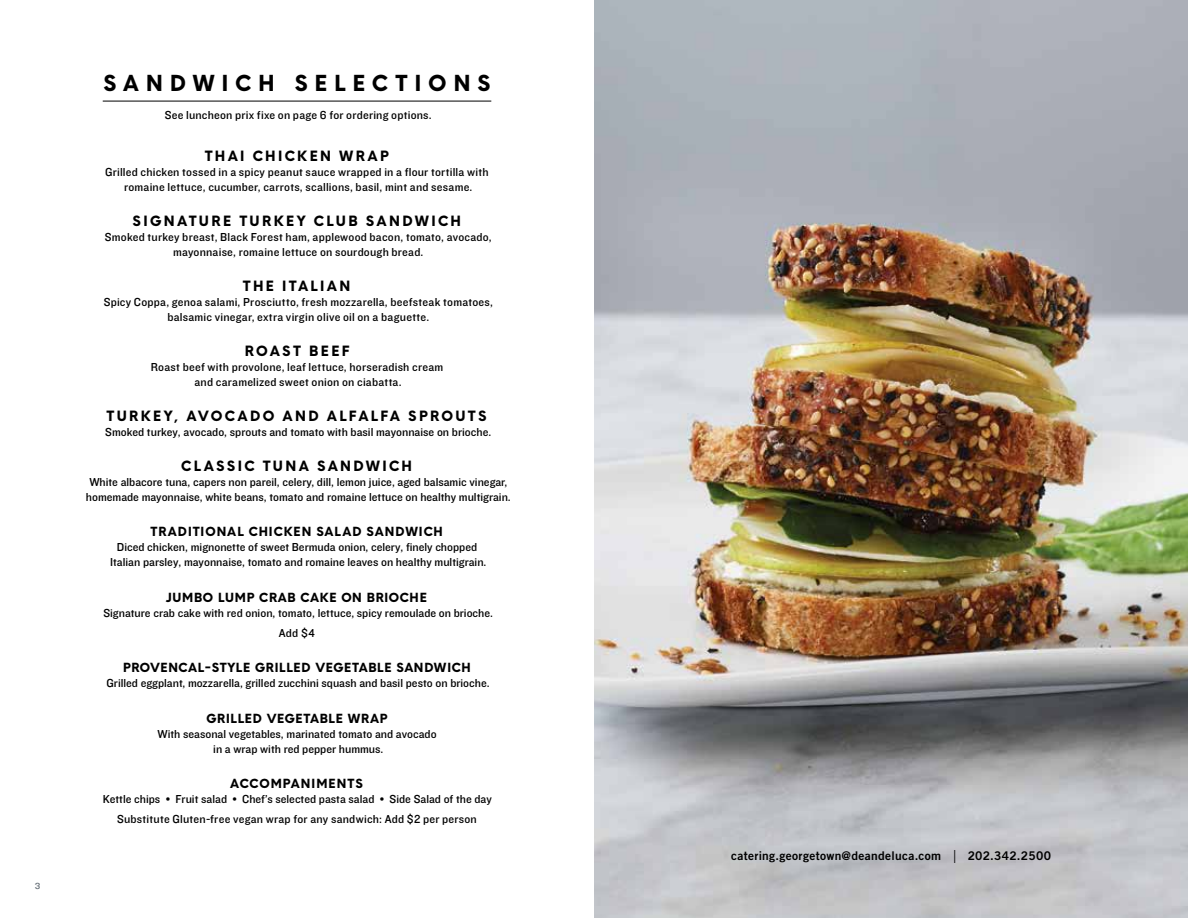
<style>
.page{position:relative;width:1188px;height:918px;background:#fff}
.page>*{position:absolute;margin:0;border:0;box-sizing:border-box;transform-origin:0 0}
.t1{font:800 21px "DDTITLE";letter-spacing:.28em;color:#000}
.t2{font:800 13.5px "DDTITLE";letter-spacing:.12em;color:#000}
.t3{font:12px/15px "Knockout HTF31 Junior Middlewt";color:#000;text-align:center}
.t4{font:12px/15px "Knockout HTF31 Junior Middlewt";letter-spacing:.02em;color:#000;text-align:center}
.t5{font:800 12px "DDTITLE";letter-spacing:.01em;color:#000}
.t6{font:12px "Trade Gothic LT Std Bd 2";letter-spacing:.03em;color:#000}
.t7{font:800 12px "DDTITLE";letter-spacing:-.01em;color:#000}
.t8{font:9.15px "Knockout HTF31 Junior Middlewt";color:#656e76;scale:1.15 1}
.s1{font-family:"Trade Gothic LT Std";font-weight:300;font-size:18px}
</style>
<div class="page">
<img style="left:594px;top:0;width:594px;height:918px">
<hr style="left:103px;top:101px;width:388px;height:1px;background:#000">
<p class="t8" style="left:35px;top:882px;width:6px">3</p>
<h1 class="t1" style="left:103px;top:69px;width:390px">SANDWICH SELECTIONS</h1>
<p class="t4" style="left:165px;top:108px;width:269px">See luncheon prix fixe on page 6 for ordering options.</p>
<p class="t2" style="left:204px;top:147px;width:186px">THAI CHICKEN WRAP</p>
<p class="t4" style="left:105px;top:165px;width:385px">Grilled chicken tossed in a spicy peanut sauce wrapped in a flour tortilla with romaine lettuce, cucumber, carrots, scallions, basil, mint and sesame.</p>
<p class="t2" style="left:132px;top:212px;width:331px">SIGNATURE TURKEY CLUB SANDWICH</p>
<p class="t3" style="left:105px;top:230px;width:388px">Smoked turkey breast, Black Forest ham, applewood bacon, tomato, avocado, mayonnaise, romaine lettuce on sourdough bread.</p>
<p class="t2" style="left:243px;top:277px;width:110px">THE ITALIAN</p>
<p class="t4" style="left:104px;top:295px;width:391px">Spicy Coppa, genoa salami, Prosciutto, fresh mozzarella, beefsteak tomatoes, balsamic vinegar, extra virgin olive oil on a baguette.</p>
<p class="t2" style="left:245px;top:342px;width:107px">ROAST BEEF</p>
<p class="t4" style="left:151px;top:360px;width:294px">Roast beef with provolone, leaf lettuce, horseradish cream and caramelized sweet onion on ciabatta.</p>
<p class="t2" style="left:106px;top:407px;width:382px">TURKEY, AVOCADO AND ALFALFA SPROUTS</p>
<p class="t3" style="left:105px;top:425px;width:388px">Smoked turkey, avocado, sprouts and tomato with basil mayonnaise on brioche.</p>
<p class="t2" style="left:181px;top:457px;width:233px">CLASSIC TUNA SANDWICH</p>
<p class="t3" style="left:86px;top:475px;width:426px;text-align:left">White albacore tuna, capers non pareil, celery, dill, lemon juice, aged balsamic vinegar, homemade mayonnaise, white beans, tomato and romaine lettuce on healthy multigrain.</p>
<p class="t5" style="left:150px;top:524px;width:295px">TRADITIONAL CHICKEN SALAD SANDWICH</p>
<p class="t3" style="left:110px;top:540px;width:378px">Diced chicken, mignonette of sweet Bermuda onion, celery, finely chopped<br>Italian parsley, mayonnaise, tomato and romaine leaves on healthy multigrain.</p>
<p class="t5" style="left:165px;top:589px;width:263px">JUMBO LUMP CRAB CAKE ON BRIOCHE</p>
<p class="t3" style="left:103px;top:603px;width:391px;line-height:20.4px">Signature crab cake with red onion, tomato, lettuce, spicy remoulade on brioche.<br>Add $4</p>
<p class="t7" style="left:123px;top:660px;width:350px">PROVENCAL-STYLE GRILLED VEGETABLE SANDWICH</p>
<p class="t3" style="left:107px;top:676px;width:385px">Grilled eggplant, mozzarella, grilled zucchini squash and basil pesto on brioche.</p>
<p class="t5" style="left:206px;top:710px;width:183px">GRILLED VEGETABLE WRAP</p>
<p class="t3" style="left:157px;top:726px;width:281px">With seasonal vegetables, marinated tomato and avocado in a wrap with red pepper hummus.</p>
<p class="t5" style="left:230px;top:775px;width:135px">ACCOMPANIMENTS</p>
<p class="t3" style="left:103px;top:789px;width:391px;line-height:20.4px">Kettle chips • Fruit salad • Chef’s selected pasta salad • Side Salad of the day<br>Substitute Gluten-free vegan wrap for any sandwich: Add $2 per person</p>
<p class="t6" style="left:731px;top:849px;width:321px">catering.georgetown@deandeluca.com <span class="s1">I</span> 202.342.2500</p>
</div>
